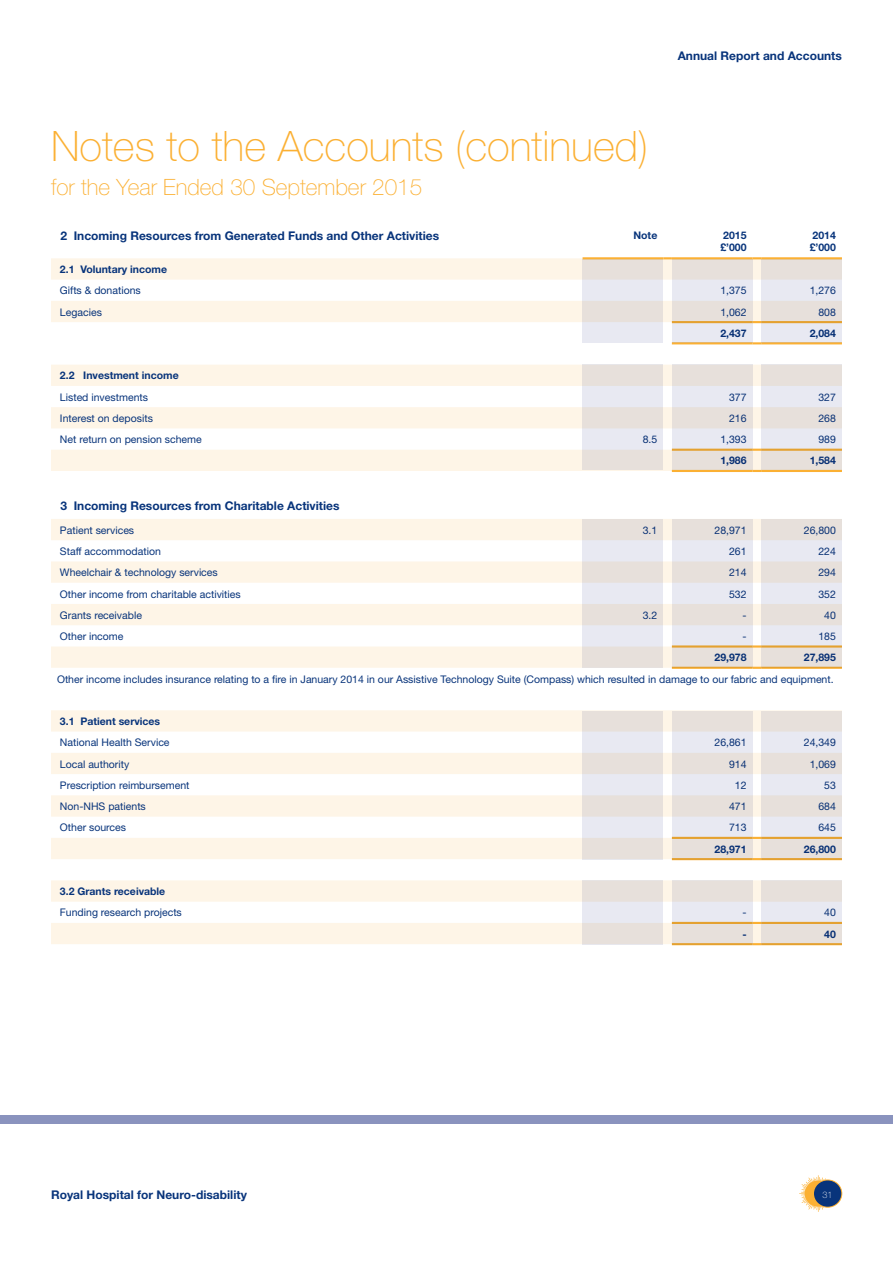
<style>
.page{position:relative;width:893px;height:1263px;background:#fff}
.page>*{position:absolute;margin:0;border:0;box-sizing:border-box;transform-origin:0 0}
.t1{font:100 42px "Helvetica Neue";color:#fbb033}
.t2{font:100 22.5px "Helvetica Neue";color:#fbb033}
.t3{font:700 12px "Helvetica Neue";color:#08347b}
.t4{font:10.5px "Helvetica Neue";color:#08347b}
.t5{font:700 10.5px/12.6px "Helvetica Neue";color:#08347b}
.t6{font:100 9px "Helvetica Neue";color:#fff}
</style>
<div class="page">
<svg style="left:799px;top:1175px;width:27px;height:37px"></svg>
<div style="left:813px;top:1180px;width:29px;height:27px;border:1px solid #fbb033;border-radius:50%"></div>
<div style="left:805px;top:1180px;width:27px;height:26px;background:#fbb033;border-radius:50%"></div>
<div style="left:814px;top:1180px;width:27px;height:27px;background:#08347b;border-radius:50%"></div>
<div style="left:0;top:1116px;width:893px;height:8px;background:#8a93be"></div>
<svg style="left:51px;top:258px;width:791px;height:686px"></svg>
<hr style="left:583px;top:257px;width:80px;height:2px;background:#fbb033">
<svg style="left:663px;top:257px;width:9px;height:2px"></svg>
<hr style="left:672px;top:257px;width:81px;height:2px;background:#fbb033">
<svg style="left:753px;top:257px;width:8px;height:2px"></svg>
<hr style="left:761px;top:257px;width:81px;height:2px;background:#fbb033">
<svg style="left:753px;top:321px;width:8px;height:2px"></svg>
<hr style="left:672px;top:342px;width:81px;height:2px;background:#fbb033">
<svg style="left:753px;top:342px;width:8px;height:2px"></svg>
<hr style="left:761px;top:342px;width:81px;height:2px;background:#fbb033">
<svg style="left:753px;top:449px;width:8px;height:2px"></svg>
<hr style="left:672px;top:470px;width:81px;height:2px;background:#fbb033">
<svg style="left:753px;top:470px;width:8px;height:2px"></svg>
<hr style="left:761px;top:470px;width:81px;height:2px;background:#fbb033">
<svg style="left:753px;top:645px;width:8px;height:3px"></svg>
<hr style="left:672px;top:667px;width:81px;height:2px;background:#fbb033">
<svg style="left:753px;top:667px;width:8px;height:2px"></svg>
<hr style="left:761px;top:667px;width:81px;height:2px;background:#fbb033">
<svg style="left:753px;top:922px;width:8px;height:2px"></svg>
<svg style="left:753px;top:943px;width:8px;height:2px"></svg>
<svg style="left:753px;top:837px;width:8px;height:2px"></svg>
<hr style="left:672px;top:858px;width:81px;height:2px;background:#fbb033">
<svg style="left:753px;top:858px;width:8px;height:2px"></svg>
<hr style="left:761px;top:858px;width:81px;height:2px;background:#fbb033">
<svg style="left:761px;top:259px;width:81px;height:84px;fill:#e7e0db"></svg>
<svg style="left:672px;top:259px;width:81px;height:84px;fill:#e7e0db"></svg>
<div style="left:583px;top:259px;width:80px;height:84px;background:linear-gradient(to right,#e7e4e6,#e7e4e6)"></div>
<svg style="left:761px;top:365px;width:81px;height:105px;fill:#e7e0db"></svg>
<svg style="left:672px;top:365px;width:81px;height:105px;fill:#e7e0db"></svg>
<div style="left:583px;top:365px;width:80px;height:105px;background:linear-gradient(to right,#e7e4e4,#e7e4e4)"></div>
<svg style="left:761px;top:519px;width:81px;height:149px;fill:#e7e0db"></svg>
<svg style="left:672px;top:519px;width:81px;height:149px;fill:#e7e0db"></svg>
<div style="left:583px;top:519px;width:80px;height:149px;background:linear-gradient(to right,#e7e4e5,#e7e4e5)"></div>
<svg style="left:761px;top:881px;width:81px;height:64px;fill:#e7e0db"></svg>
<svg style="left:672px;top:881px;width:81px;height:64px;fill:#e7e0db"></svg>
<svg style="left:583px;top:881px;width:80px;height:64px;fill:#e7e0db"></svg>
<svg style="left:761px;top:711px;width:81px;height:148px;fill:#e7e0db"></svg>
<svg style="left:672px;top:711px;width:81px;height:148px;fill:#e7e0db"></svg>
<div style="left:583px;top:711px;width:80px;height:148px;background:linear-gradient(to right,#e7e4e5,#e7e4e5)"></div>
<p class="t3" style="left:678px;top:49px;width:166px">Annual Report and Accounts</p>
<h1 class="t1" style="left:51px;top:122px;width:599px">Notes to the Accounts (continued)</h1>
<h2 class="t2" style="left:51px;top:174px;width:373px">for the Year Ended 30 September 2015</h2>
<p class="t3" style="left:60px;top:228px;width:380px">2 Incoming Resources from Generated Funds and Other Activities</p>
<p class="t5" style="left:633px;top:228px;width:25px">Note</p>
<p class="t5" style="left:720px;top:228px;width:28px">2015 £’000</p>
<p class="t5" style="left:810px;top:228px;width:28px">2014 £’000</p>
<p class="t5" style="left:60px;top:263px;width:109px">2.1 Voluntary income</p>
<p class="t4" style="left:60px;top:284px;width:82px">Gifts &amp; donations</p>
<p class="t4" style="left:720px;top:284px;width:28px">1,375</p>
<p class="t4" style="left:810px;top:284px;width:28px">1,276</p>
<p class="t4" style="left:60px;top:306px;width:43px">Legacies</p>
<p class="t4" style="left:720px;top:306px;width:28px">1,062</p>
<p class="t4" style="left:818px;top:306px;width:19px">808</p>
<p class="t5" style="left:720px;top:327px;width:28px">2,437</p>
<p class="t5" style="left:810px;top:327px;width:28px">2,084</p>
<p class="t5" style="left:60px;top:369px;width:120px">2.2 Investment income</p>
<p class="t4" style="left:60px;top:391px;width:90px">Listed investments</p>
<p class="t4" style="left:729px;top:391px;width:19px">377</p>
<p class="t4" style="left:818px;top:391px;width:19px">327</p>
<p class="t4" style="left:60px;top:412px;width:94px">Interest on deposits</p>
<p class="t4" style="left:729px;top:412px;width:19px">216</p>
<p class="t4" style="left:818px;top:412px;width:19px">268</p>
<p class="t4" style="left:60px;top:433px;width:143px">Net return on pension scheme</p>
<p class="t4" style="left:643px;top:433px;width:16px">8.5</p>
<p class="t4" style="left:720px;top:433px;width:28px">1,393</p>
<p class="t4" style="left:818px;top:433px;width:19px">989</p>
<p class="t5" style="left:720px;top:454px;width:28px">1,986</p>
<p class="t5" style="left:810px;top:454px;width:28px">1,584</p>
<p class="t3" style="left:60px;top:499px;width:281px">3 Incoming Resources from Charitable Activities</p>
<p class="t4" style="left:60px;top:524px;width:76px">Patient services</p>
<p class="t4" style="left:643px;top:524px;width:16px">3.1</p>
<p class="t4" style="left:714px;top:524px;width:34px">28,971</p>
<p class="t4" style="left:804px;top:524px;width:34px">26,800</p>
<p class="t4" style="left:60px;top:545px;width:102px">Staff accommodation</p>
<p class="t4" style="left:729px;top:545px;width:19px">261</p>
<p class="t4" style="left:818px;top:545px;width:19px">224</p>
<p class="t4" style="left:60px;top:566px;width:159px">Wheelchair &amp; technology services</p>
<p class="t4" style="left:729px;top:566px;width:19px">214</p>
<p class="t4" style="left:818px;top:566px;width:19px">294</p>
<p class="t4" style="left:60px;top:587px;width:182px">Other income from charitable activities</p>
<p class="t4" style="left:729px;top:587px;width:19px">532</p>
<p class="t4" style="left:818px;top:587px;width:19px">352</p>
<p class="t4" style="left:60px;top:609px;width:84px">Grants receivable</p>
<p class="t4" style="left:643px;top:609px;width:16px">3.2</p>
<p class="t4" style="left:743px;top:609px;width:6px">-</p>
<p class="t4" style="left:824px;top:609px;width:13px">40</p>
<p class="t4" style="left:60px;top:630px;width:65px">Other income</p>
<p class="t4" style="left:743px;top:630px;width:6px">-</p>
<p class="t4" style="left:818px;top:630px;width:19px">185</p>
<p class="t5" style="left:714px;top:651px;width:34px">29,978</p>
<p class="t5" style="left:804px;top:651px;width:34px">27,895</p>
<p class="t4" style="left:57px;top:672px;width:778px">Other income includes insurance relating to a fire in January 2014 in our Assistive Technology Suite (Compass) which resulted in damage to our fabric and equipment.</p>
<p class="t5" style="left:60px;top:715px;width:102px">3.1 Patient services</p>
<p class="t4" style="left:60px;top:736px;width:111px">National Health Service</p>
<p class="t4" style="left:714px;top:736px;width:34px">26,861</p>
<p class="t4" style="left:804px;top:736px;width:34px">24,349</p>
<p class="t4" style="left:60px;top:758px;width:71px">Local authority</p>
<p class="t4" style="left:729px;top:758px;width:19px">914</p>
<p class="t4" style="left:810px;top:758px;width:28px">1,069</p>
<p class="t4" style="left:60px;top:779px;width:131px">Prescription reimbursement</p>
<p class="t4" style="left:735px;top:779px;width:13px">12</p>
<p class="t4" style="left:824px;top:779px;width:13px">53</p>
<p class="t4" style="left:60px;top:800px;width:87px">Non-NHS patients</p>
<p class="t4" style="left:729px;top:800px;width:19px">471</p>
<p class="t4" style="left:818px;top:800px;width:19px">684</p>
<p class="t4" style="left:60px;top:821px;width:68px">Other sources</p>
<p class="t4" style="left:729px;top:821px;width:19px">713</p>
<p class="t4" style="left:818px;top:821px;width:19px">645</p>
<p class="t5" style="left:714px;top:842px;width:34px">28,971</p>
<p class="t5" style="left:804px;top:842px;width:34px">26,800</p>
<p class="t5" style="left:60px;top:885px;width:107px">3.2 Grants receivable</p>
<p class="t4" style="left:60px;top:906px;width:123px">Funding research projects</p>
<p class="t4" style="left:743px;top:906px;width:6px">-</p>
<p class="t4" style="left:824px;top:906px;width:13px">40</p>
<p class="t5" style="left:742px;top:927px;width:6px">-</p>
<p class="t5" style="left:824px;top:927px;width:13px">40</p>
<p class="t3" style="left:51px;top:1187px;width:197px">Royal Hospital for Neuro-disability</p>
<p class="t6" style="left:823px;top:1189px;width:12px">31</p>
</div>
